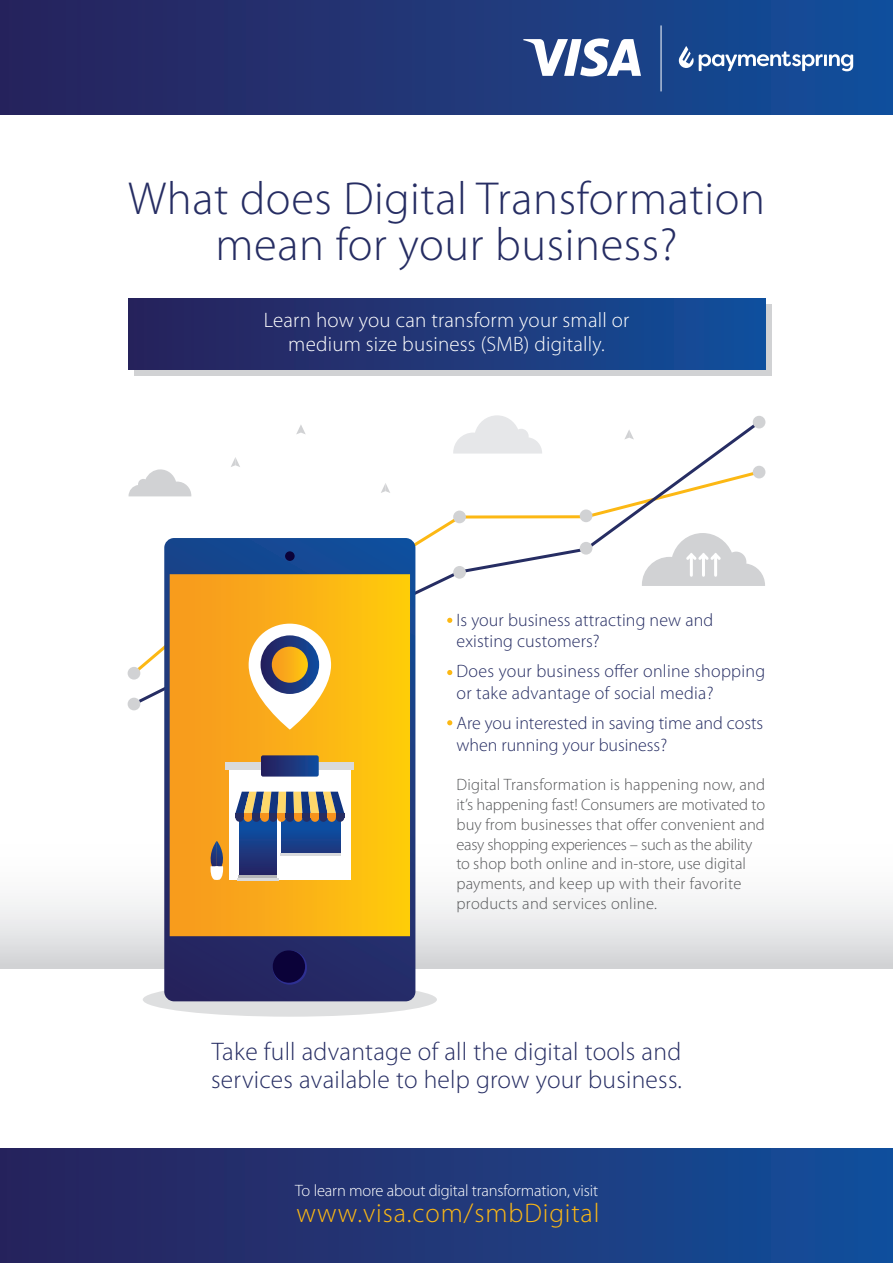
<style>
.page{position:relative;width:893px;height:1263px;background:#fff}
.page>*{position:absolute;margin:0;border:0;box-sizing:border-box;transform-origin:0 0}
.t1{font:300 46.5px/46.5px "Myriad Pro";letter-spacing:.015em;color:#262d63;text-align:center}
.t2{font:300 27px "Myriad Pro";letter-spacing:.035em;color:#fcb814}
.t3{font:300 25.5px/28.5px "Myriad Pro";letter-spacing:.01em;color:#262d63}
.t4{font:300 21px/24px "Myriad Pro";letter-spacing:.01em;color:#fff;text-align:center}
.t5{font:300 18px/21.6px "Myriad Pro";letter-spacing:.005em;color:#262d63}
.t6{font:300 16.5px/19.8px "Myriad Pro";letter-spacing:.005em;color:#57585a}
.t7{font:300 16.5px "Myriad Pro";letter-spacing:-.01em;color:#fff}
</style>
<div class="page">
<div style="left:0;top:1148px;width:893px;height:115px;background:linear-gradient(to right,#2a225a,#134f9b)"></div>
<div style="left:128px;top:667px;width:12px;height:13px;background:#d1d2d4;border-radius:50%"></div>
<div style="left:753px;top:466px;width:12px;height:12px;background:#d1d2d4;border-radius:50%"></div>
<svg style="left:130px;top:419px;width:633px;height:289px"></svg>
<div style="left:128px;top:698px;width:12px;height:12px;background:#d1d2d4;border-radius:50%"></div>
<div style="left:453px;top:566px;width:13px;height:13px;background:#d1d2d4;border-radius:50%"></div>
<div style="left:580px;top:542px;width:12px;height:13px;background:#d1d2d4;border-radius:50%"></div>
<div style="left:753px;top:416px;width:12px;height:12px;background:#d1d2d4;border-radius:50%"></div>
<div style="left:0;top:812px;width:893px;height:156px;background:linear-gradient(to bottom,#fff,#dbdcde)"></div>
<div style="left:143px;top:982px;width:294px;height:35px;background:linear-gradient(to right,#dfe0e1,#dedfe0);border-radius:50%"></div>
<svg style="left:164px;top:538px;width:251px;height:463px;background:#b78b33"></svg>
<svg style="left:249px;top:624px;width:82px;height:106px"></svg>
<svg style="left:261px;top:635px;width:58px;height:59px;background:#22397c"></svg>
<div style="left:272px;top:647px;width:36px;height:36px;background:linear-gradient(to right,#fa981e,#f4c213);border-radius:18px"></div>
<svg style="left:273px;top:950px;width:34px;height:35px"></svg>
<div style="left:273px;top:950px;width:32px;height:33px;background:#0b0239;border-radius:50%"></div>
<div style="left:285px;top:551px;width:10px;height:10px;background:#0b0239;border-radius:50%"></div>
<div style="left:229px;top:768px;width:122px;height:112px;background:#fff"></div>
<svg style="left:240px;top:822px;width:36px;height:53px;background:#193a83"></svg>
<svg style="left:281px;top:822px;width:59px;height:31px;background:#134492"></svg>
<div style="left:239px;top:875px;width:38px;height:6px;background:#b4b5b8"></div>
<hr style="left:237px;top:878px;width:42px;height:3px;background:#d9dadc">
<hr style="left:280px;top:853px;width:61px;height:2px;background:#d9dadc">
<div style="left:226px;top:762px;width:128px;height:7px;background:#d9dadc"></div>
<svg style="left:235px;top:792px;width:109px;height:30px;background:#847b71"></svg>
<svg style="left:261px;top:755px;width:58px;height:21px"></svg>
<svg style="left:206px;top:841px;width:21px;height:39px"></svg>
<svg style="left:453px;top:415px;width:89px;height:39px"></svg>
<svg style="left:642px;top:533px;width:123px;height:53px"></svg>
<hr style="left:714px;top:555px;width:3px;height:20px;background:#fff">
<svg style="left:231px;top:457px;width:9px;height:10px"></svg>
<svg style="left:296px;top:424px;width:10px;height:10px"></svg>
<svg style="left:381px;top:483px;width:9px;height:10px"></svg>
<svg style="left:624px;top:429px;width:10px;height:10px"></svg>
<div style="left:0;top:0;width:893px;height:115px;background:linear-gradient(to right,#2a225a,#134f9b)"></div>
<div style="left:135px;top:304px;width:637px;height:72px;background:#d1d2d4"></div>
<div style="left:129px;top:298px;width:636px;height:72px;background:linear-gradient(to right,#2a2159,#134f9b)"></div>
<svg style="left:523px;top:38px;width:118px;height:38px"></svg>
<svg style="left:447px;top:618px;width:5px;height:5px"></svg>
<svg style="left:447px;top:670px;width:5px;height:5px"></svg>
<svg style="left:447px;top:720px;width:5px;height:5px"></svg>
<hr style="left:661px;top:25px;width:1px;height:66px;background:#fff">
<svg style="left:679px;top:46px;width:174px;height:25px"></svg>
<h1 class="t1" style="left:128px;top:176px;width:639px">What does Digital Transformation mean for your business?</h1>
<p class="t4" style="left:264px;top:309px;width:367px">Learn how you can transform your small or medium size business (SMB) digitally.</p>
<p class="t5" style="left:457px;top:609px;width:258px">Is your business attracting new and existing customers?</p>
<p class="t5" style="left:457px;top:661px;width:310px">Does your business offer online shopping or take advantage of social media?</p>
<p class="t5" style="left:457px;top:712px;width:308px">Are you interested in saving time and costs when running your business?</p>
<p class="t6" style="left:457px;top:775px;width:310px">Digital Transformation is happening now, and it’s happening fast! Consumers are motivated to buy from businesses that offer convenient and easy shopping experiences – such as the ability to shop both online and in-store, use digital payments, and keep up with their favorite products and services online.</p>
<h3 class="t3" style="left:211px;top:1037px;width:472px">Take full advantage of all the digital tools and services available to help grow your business.</h3>
<p class="t7" style="left:295px;top:1181px;width:304px">To learn more about digital transformation, visit</p>
<h2 class="t2" style="left:297px;top:1198px;width:304px">www.visa.com/smbDigital</h2>
</div>
